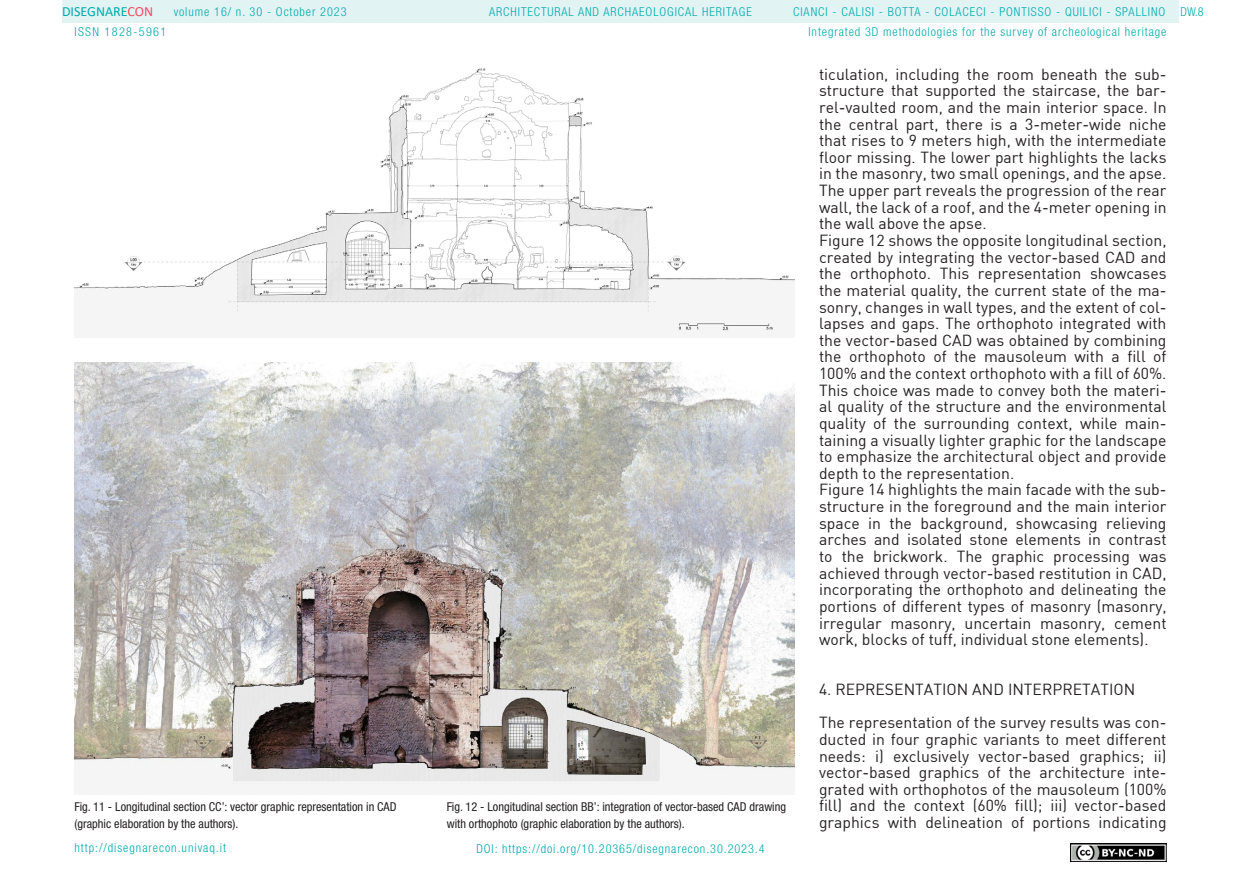
<style>
.page{position:relative;width:1241px;height:893px;background:#fff}
.page>*{position:absolute;margin:0;border:0;box-sizing:border-box;transform-origin:0 0}
.t1{font:15.75px/16.6px "DIN";color:#231f20}
.t2{font:14px "Calibri";color:#00aaad}
.t3{font:300 condensed 12.25px "Helvetica Neue LT Std";letter-spacing:.075em;color:#00aaad}
.t4{font:condensed 12.25px/16.6px "Helvetica Neue LT Std";color:#231f20}
.t5{font:300 condensed 12.25px "Helvetica Neue LT Std";letter-spacing:.11em;color:#00aaad}
.s1{color:#f24862}
</style>
<div class="page">
<div style="left:62px;top:0;width:1116px;height:23px;background:#e2f3f4"></div>
<img style="left:1070px;top:843px;width:96px;height:18px">
<img style="left:74px;top:68px;width:720px;height:264px">
<img style="left:74px;top:362px;width:720px;height:433px">
<p class="t2" style="left:62px;top:2px;width:93px">DISEGNARE<span class="s1">CON</span></p>
<p class="t3" style="left:793px;top:5px;width:373px">CIANCI - CALISI - BOTTA - COLACECI - PONTISSO - QUILICI - SPALLINO</p>
<p class="t3" style="left:174px;top:5px;width:174px">volume 16/ n. 30 - October 2023</p>
<p class="t3" style="left:489px;top:5px;width:264px">ARCHITECTURAL AND ARCHAEOLOGICAL HERITAGE</p>
<p class="t5" style="left:74px;top:24px;width:93px">ISSN 1828-5961</p>
<p class="t4" style="left:74px;top:798px;width:323px">Fig. 11 - Longitudinal section CC’: vector graphic representation in CAD (graphic elaboration by the authors).</p>
<p class="t4" style="left:446px;top:798px;width:341px">Fig. 12 - Longitudinal section BB’: integration of vector-based CAD drawing with orthophoto (graphic elaboration by the authors).</p>
<p class="t3" style="left:74px;top:841px;width:153px">http://disegnarecon.univaq.it</p>
<p class="t3" style="left:476px;top:842px;width:290px">DOI: https://doi.org/10.20365/disegnarecon.30.2023.4</p>
<p class="t3" style="left:808px;top:25px;width:359px">Integrated 3D methodologies for the survey of archeological heritage</p>
<p class="t1" style="left:819px;top:65px;width:349px">ticulation, including the room beneath the sub&shy;structure that supported the staircase, the bar&shy;rel-vaulted room, and the main interior space. In the central part, there is a 3-meter-wide niche that rises to 9 meters high, with the intermediate floor missing. The lower part highlights the lacks in the masonry, two small openings, and the apse.<br>The upper part reveals the progression of the rear wall, the lack of a roof, and the 4-meter opening in the wall above the apse.<br>Figure 12 shows the opposite longitudinal section, created by integrating the vector-based CAD and the orthophoto. This representation showcases the material quality, the current state of the ma&shy;sonry, changes in wall types, and the extent of col&shy;lapses and gaps. The orthophoto integrated with the vector-based CAD was obtained by combining the orthophoto of the mausoleum with a fill of 100% and the context orthophoto with a fill of 60%.<br>This choice was made to convey both the materi&shy;al quality of the structure and the environmental quality of the surrounding context, while main&shy;taining a visually lighter graphic for the landscape to emphasize the architectural object and provide depth to the representation.<br>Figure 14 highlights the main facade with the sub&shy;structure in the foreground and the main interior space in the background, showcasing relieving arches and isolated stone elements in contrast to the brickwork. The graphic processing was achieved through vector-based restitution in CAD, incorporating the orthophoto and delineating the portions of different types of masonry (masonry, irregular masonry, uncertain masonry, cement work, blocks of tuff, individual stone elements).</p>
<p class="t1" style="left:819px;top:672px;width:349px;line-height:33.2px">4. REPRESENTATION AND INTERPRETATION<br>The representation of the survey results was con-</p>
<p class="t1" style="left:819px;top:731px;width:349px;text-align:justify">ducted in four graphic variants to meet different needs: i) exclusively vector-based graphics; ii) vector-based graphics of the architecture inte&shy;grated with orthophotos of the mausoleum (100% fill) and the context (60% fill); iii) vector-based graphics with delineation of portions indicating</p>
<p class="t3" style="left:1180px;top:5px;width:25px">DW.8</p>
</div>
